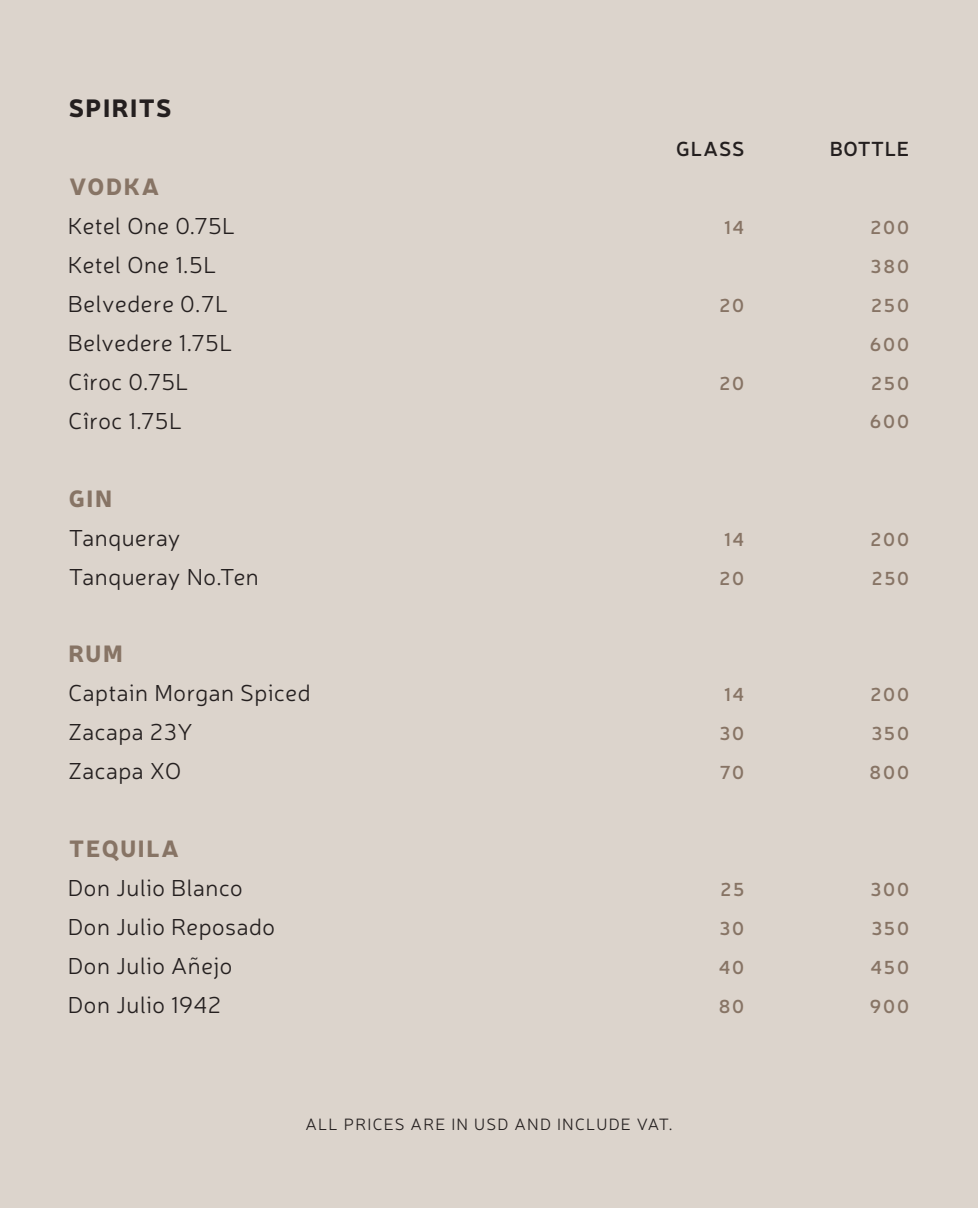
<style>
.page{position:relative;width:978px;height:1208px;background:#dcd4cc}
.page>*{position:absolute;margin:0;border:0;box-sizing:border-box;transform-origin:0 0}
.t1{font:900 24.75px "Neris";letter-spacing:.06em;color:#241f1f}
.t2{font:300 23.25px/39px "Neris";letter-spacing:.025em;color:#241f1f}
.t3{font:900 23.25px "Neris";letter-spacing:.075em;color:#877465}
.t4{font:600 20.25px "Neris";letter-spacing:.025em;color:#241f1f}
.t5{font:600 18.75px/38.8px "Neris";letter-spacing:.1em;color:#877465;text-align:justify}
.t6{font:300 16.5px "Neris";letter-spacing:.075em;color:#241f1f}
</style>
<div class="page">
<p class="t1" style="left:69px;top:90px;width:104px">SPIRITS</p>
<p class="t3" style="left:69px;top:169px;width:91px">VODKA</p>
<p class="t2" style="left:68px;top:205px;width:169px">Ketel One 0.75L</p>
<p class="t2" style="left:68px;top:244px;width:150px">Ketel One 1.5L</p>
<p class="t4" style="left:676px;top:135px;width:70px">GLASS</p>
<p class="t5" style="left:724px;top:207px;width:22px">14</p>
<p class="t2" style="left:68px;top:283px;width:162px">Belvedere 0.7L</p>
<p class="t5" style="left:719px;top:285px;width:26px">20</p>
<p class="t2" style="left:68px;top:322px;width:166px">Belvedere 1.75L<br>Cîroc 0.75L</p>
<p class="t5" style="left:719px;top:363px;width:26px">20</p>
<p class="t2" style="left:69px;top:400px;width:115px">Cîroc 1.75L</p>
<p class="t3" style="left:69px;top:481px;width:45px">GIN</p>
<p class="t2" style="left:69px;top:517px;width:113px">Tanqueray</p>
<p class="t5" style="left:724px;top:518px;width:22px">14</p>
<p class="t2" style="left:69px;top:556px;width:191px">Tanqueray No.Ten</p>
<p class="t5" style="left:719px;top:557px;width:26px">20</p>
<p class="t4" style="left:830px;top:135px;width:81px">BOTTLE</p>
<p class="t5" style="left:870px;top:207px;width:41px">200<br>380<br>250<br>600<br>250<br>600</p>
<p class="t5" style="left:870px;top:518px;width:40px">200<br>250</p>
<p class="t3" style="left:68px;top:637px;width:56px">RUM</p>
<p class="t2" style="left:69px;top:673px;width:243px">Captain Morgan Spiced</p>
<p class="t5" style="left:724px;top:674px;width:22px">14</p>
<p class="t5" style="left:870px;top:674px;width:41px">200<br>350<br>800</p>
<p class="t2" style="left:68px;top:712px;width:126px">Zacapa 23Y</p>
<p class="t5" style="left:719px;top:713px;width:26px">30</p>
<p class="t2" style="left:68px;top:751px;width:115px">Zacapa XO</p>
<p class="t5" style="left:720px;top:752px;width:26px">70</p>
<p class="t3" style="left:69px;top:832px;width:111px">TEQUILA</p>
<p class="t2" style="left:68px;top:868px;width:176px">Don Julio Blanco</p>
<p class="t5" style="left:720px;top:869px;width:25px">25</p>
<p class="t5" style="left:870px;top:869px;width:40px">300<br>350<br>450</p>
<p class="t2" style="left:68px;top:907px;width:209px">Don Julio Reposado</p>
<p class="t5" style="left:719px;top:908px;width:26px">30</p>
<p class="t2" style="left:68px;top:946px;width:166px">Don Julio Añejo</p>
<p class="t5" style="left:719px;top:947px;width:27px">40</p>
<p class="t2" style="left:68px;top:985px;width:155px">Don Julio 1942</p>
<p class="t5" style="left:719px;top:986px;width:27px">80</p>
<p class="t5" style="left:870px;top:986px;width:41px">900</p>
<p class="t6" style="left:305px;top:1113px;width:369px">ALL PRICES ARE IN USD AND INCLUDE VAT.</p>
</div>
